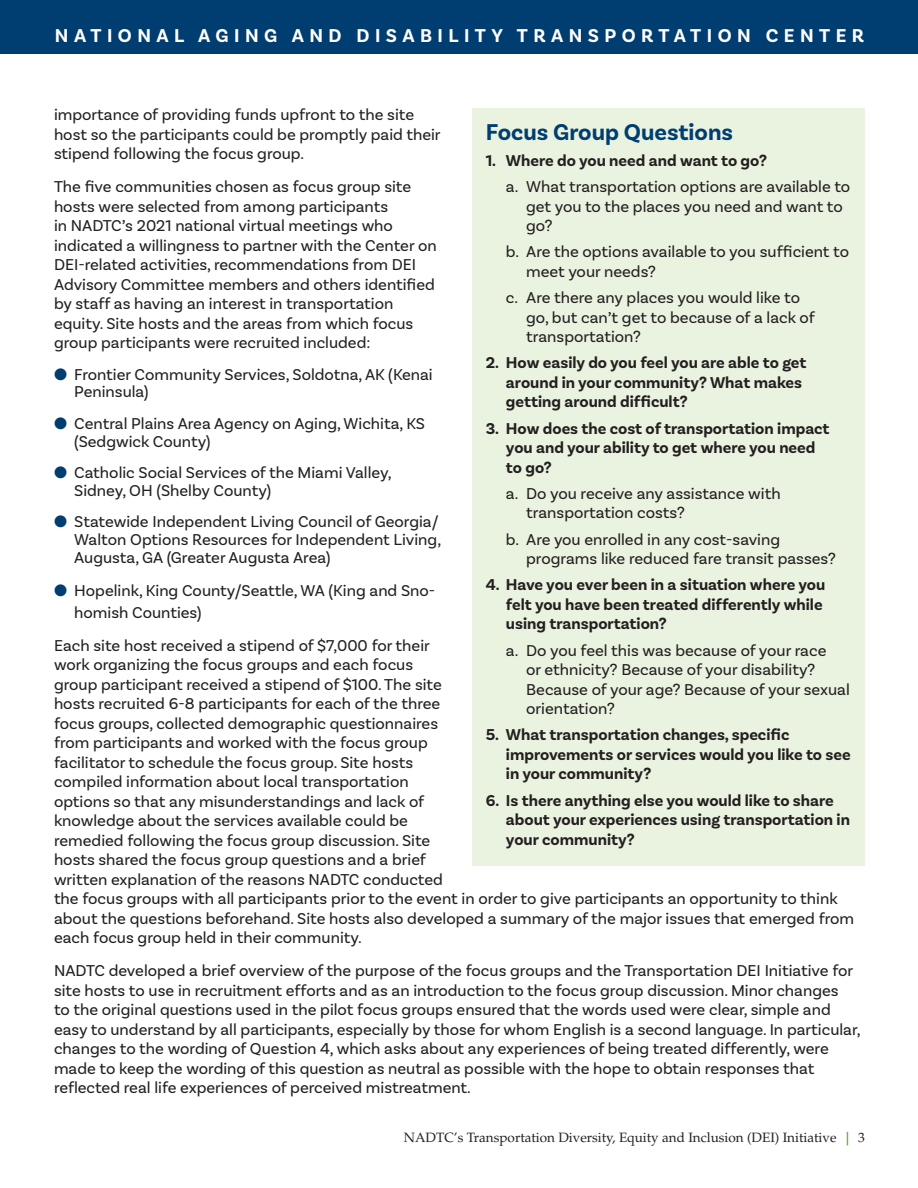
<style>
.page{position:relative;width:918px;height:1188px;background:#fff}
.page>*{position:absolute;margin:0;border:0;box-sizing:border-box;transform-origin:0 0}
.Subhead_Blue{font:700 24px "Basic Sans";color:#003d71}
.t1{font:700 19.5px "Basic Sans";letter-spacing:.28em;color:#fff}
.List_Paragraph{font:16.5px/19.5px "Basic Sans";color:#231f20}
.List_Paragraph-2{font:700 16.5px/19.5px "Basic Sans";color:#231f20}
.t2{font:13.5px "Palatino LT Std";color:#231f20}
.s1{color:#003d71}
.s2{font-weight:700;color:#4fad2f}
</style>
<div class="page">
<div style="left:1px;top:0;width:917px;height:54px;background:#003d71"></div>
<hr style="left:0;top:0;width:1px;height:54px;background:#003d71">
<div style="left:472px;top:108px;width:392px;height:758px;background:#e9f3df"></div>
<p class="t1" style="left:55px;top:24px;width:811px">NATIONAL AGING AND DISABILITY TRANSPORTATION CENTER</p>
<p class="List_Paragraph" style="left:54px;top:105px;width:388px">importance of providing funds upfront to the site host so the participants could be promptly paid their stipend following the focus group.</p>
<p class="List_Paragraph" style="left:54px;top:177px;width:384px">The five communities chosen as focus group site hosts were selected from among participants<br>in NADTC’s 2021 national virtual meetings who indicated a willingness to partner with the Center on DEI-related activities, recommendations from DEI Advisory Committee members and others identified by staff as having an interest in transportation equity. Site hosts and the areas from which focus group participants were recruited included:</p>
<p class="List_Paragraph" style="left:74px;top:365px;width:360px;line-height:17.9px;text-indent:-20px"><span class="s1">●</span> Frontier Community Services, Soldotna, AK (Kenai<br>Peninsula)</p>
<p class="List_Paragraph" style="left:74px;top:414px;width:352px;line-height:17.9px;text-indent:-20px"><span class="s1">●</span> Central Plains Area Agency on Aging, Wichita, KS (Sedgwick County)</p>
<p class="List_Paragraph" style="left:74px;top:463px;width:319px;line-height:17.9px;text-indent:-20px"><span class="s1">●</span> Catholic Social Services of the Miami Valley,<br>Sidney, OH (Shelby County)</p>
<p class="List_Paragraph" style="left:74px;top:512px;width:369px;line-height:17.9px;text-indent:-20px"><span class="s1">●</span> Statewide Independent Living Council of Georgia/<br>Walton Options Resources for Independent Living,<br>Augusta, GA (Greater Augusta Area)</p>
<p class="List_Paragraph" style="left:74px;top:580px;width:363px;line-height:21.6px;text-indent:-20px"><span class="s1">●</span> Hopelink, King County/Seattle, WA (King and Sno&shy;homish Counties)</p>
<p class="List_Paragraph" style="left:54px;top:635px;width:802px">Each site host received a stipend of $7,000 for their<br>work organizing the focus groups and each focus<br>group participant received a stipend of $100. The site<br>hosts recruited 6-8 participants for each of the three<br>focus groups, collected demographic questionnaires<br>from participants and worked with the focus group<br>facilitator to schedule the focus group. Site hosts<br>compiled information about local transportation<br>options so that any misunderstandings and lack of<br>knowledge about the services available could be<br>remedied following the focus group discussion. Site<br>hosts shared the focus group questions and a brief<br>written explanation of the reasons NADTC conducted<br>the focus groups with all participants prior to the event in order to give participants an opportunity to think about the questions beforehand. Site hosts also developed a summary of the major issues that emerged from each focus group held in their community.</p>
<p class="List_Paragraph" style="left:54px;top:961px;width:808px">NADTC developed a brief overview of the purpose of the focus groups and the Transportation DEI Initiative for site hosts to use in recruitment efforts and as an introduction to the focus group discussion. Minor changes<br>to the original questions used in the pilot focus groups ensured that the words used were clear, simple and easy to understand by all participants, especially by those for whom English is a second language. In particular, changes to the wording of Question 4, which asks about any experiences of being treated differently, were made to keep the wording of this question as neutral as possible with the hope to obtain responses that reflected real life experiences of perceived mistreatment.</p>
<p class="Subhead_Blue" style="left:486px;top:117px;width:249px">Focus Group Questions</p>
<p class="List_Paragraph-2" style="left:486px;top:151px;width:283px">1. Where do you need and want to go?</p>
<p class="List_Paragraph" style="left:526px;top:177px;width:326px;text-indent:-20px">a. What transportation options are available to get you to the places you need and want to go?</p>
<p class="List_Paragraph" style="left:526px;top:242px;width:324px;text-indent:-20px">b. Are the options available to you sufficient to meet your needs?</p>
<p class="List_Paragraph" style="left:526px;top:288px;width:290px;text-indent:-20px">c. Are there any places you would like to go, but can’t get to because of a lack of transportation?</p>
<p class="List_Paragraph-2" style="left:506px;top:353px;width:302px;text-indent:-20px">2. How easily do you feel you are able to get around in your community? What makes getting around difficult?</p>
<p class="List_Paragraph-2" style="left:506px;top:418px;width:325px;text-indent:-20px">3. How does the cost of transportation impact you and your ability to get where you need to go?</p>
<p class="List_Paragraph" style="left:526px;top:483px;width:256px;text-indent:-20px">a. Do you receive any assistance with transportation costs?</p>
<p class="List_Paragraph" style="left:526px;top:529px;width:311px;text-indent:-20px">b. Are you enrolled in any cost-saving programs like reduced fare transit passes?</p>
<p class="List_Paragraph-2" style="left:506px;top:575px;width:321px;text-indent:-20px">4. Have you ever been in a situation where you felt you have been treated differently while using transportation?</p>
<p class="List_Paragraph" style="left:526px;top:640px;width:325px;text-indent:-20px">a. Do you feel this was because of your race<br>or ethnicity? Because of your disability?<br>Because of your age? Because of your sexual orientation?</p>
<p class="List_Paragraph-2" style="left:506px;top:725px;width:346px;text-indent:-20px">5. What transportation changes, specific improvements or services would you like to see in your community?</p>
<p class="List_Paragraph-2" style="left:506px;top:790px;width:346px;text-indent:-20px">6. Is there anything else you would like to share about your experiences using transportation in your community?</p>
<p class="t2" style="left:404px;top:1130px;width:463px">NADTC’s Transportation Diversity, Equity and Inclusion (DEI) Initiative <span class="s2">|</span> 3</p>
</div>
